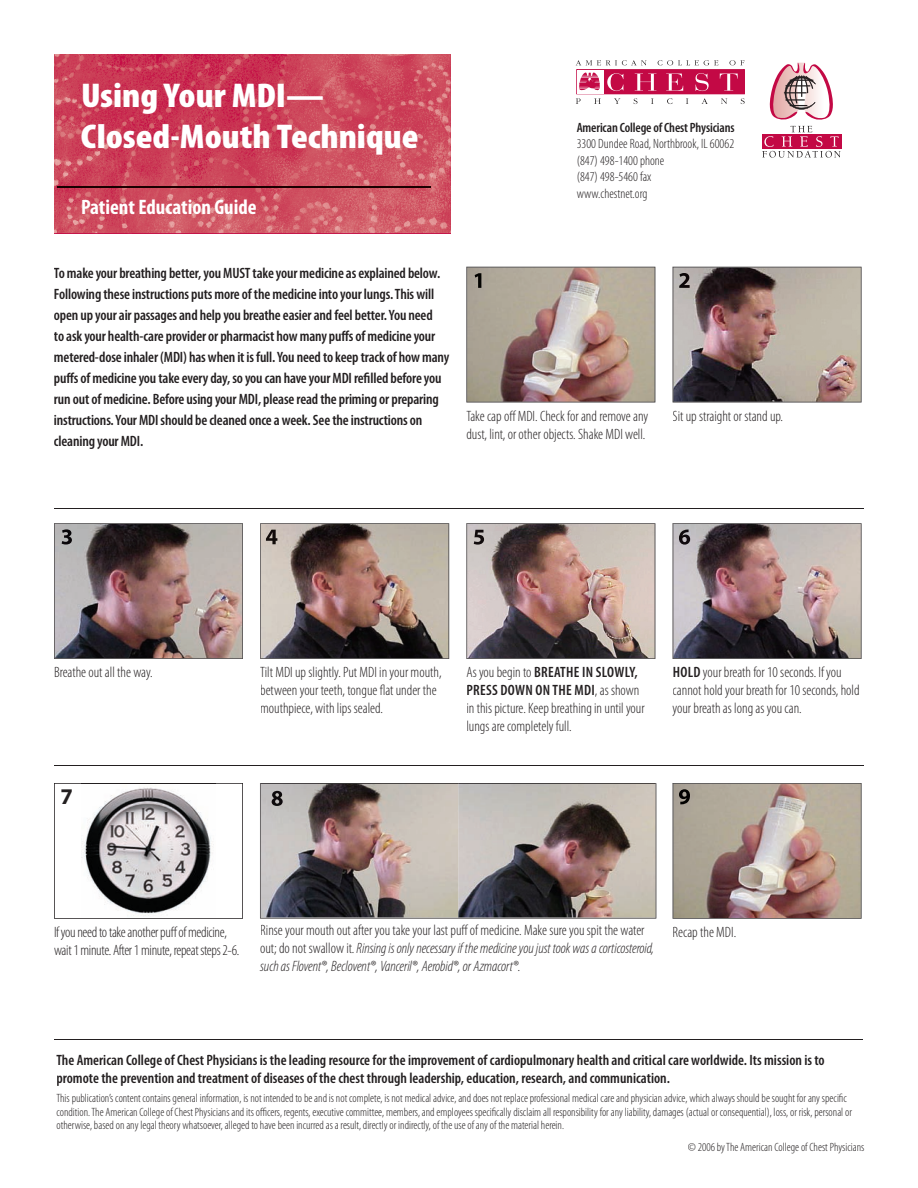
<style>
.page{position:relative;width:918px;height:1188px;background:#fff}
.page>*{position:absolute;margin:0;border:0;box-sizing:border-box;transform-origin:0 0}
.t1{font:900 condensed 34.5px/41.4px "Myriad Pro";color:#fff;scale:1.1 1}
.t2{font:700 22.5px "Myriad";color:#231f20}
.t3{font:700 condensed 21px "Myriad Pro";color:#fff}
.t4{font:600 condensed 15px/21px "Myriad Pro";letter-spacing:-.01em;color:#231f20}
.t5{font:300 condensed 15px/18px "Myriad Pro";color:#231f20}
.t6{font:italic 300 condensed 15px/18px "Myriad Pro";letter-spacing:-.005em;color:#231f20}
.t7{font:300 condensed 15px "Myriad Pro";letter-spacing:-.02em;color:#231f20}
.t8{font:300 condensed 13.5px/16.5px "Myriad Pro";color:#231f20}
.t9{font:600 condensed 13.5px "Myriad Pro";letter-spacing:-.01em;color:#231f20}
.t10{font:300 condensed 12px/13.5px "Myriad Pro";color:#231f20}
.s1{font-weight:600}
.s2{font-style:normal}
</style>
<div class="page">
<svg style="left:576px;top:60px;width:169px;height:44px"></svg>
<svg style="left:762px;top:62px;width:79px;height:96px"></svg>
<img style="left:54px;top:54px;width:397px;height:179px">
<img style="left:58px;top:187px;width:373px;height:1px">
<hr style="left:54px;top:508px;width:810px;height:1px;background:#231f20">
<hr style="left:54px;top:1039px;width:809px;height:1px;background:#231f20">
<hr style="left:54px;top:765px;width:810px;height:1px;background:#231f20">
<svg style="left:54px;top:783px;width:189px;height:136px"></svg>
<img style="left:673px;top:783px;width:188px;height:135px">
<img style="left:261px;top:524px;width:188px;height:135px">
<img style="left:54px;top:524px;width:189px;height:135px">
<img style="left:673px;top:267px;width:189px;height:135px">
<img style="left:466px;top:267px;width:189px;height:135px">
<img style="left:467px;top:524px;width:188px;height:135px">
<img style="left:673px;top:524px;width:188px;height:135px">
<img style="left:475px;top:273px;width:6px;height:15px">
<img style="left:679px;top:273px;width:11px;height:15px">
<img style="left:679px;top:530px;width:11px;height:15px">
<img style="left:474px;top:530px;width:10px;height:15px">
<img style="left:266px;top:530px;width:11px;height:14px">
<img style="left:62px;top:529px;width:10px;height:16px">
<img style="left:679px;top:789px;width:11px;height:15px">
<img style="left:260px;top:783px;width:396px;height:136px">
<img style="left:272px;top:791px;width:11px;height:15px">
<h1 class="t1" style="left:81px;top:75px;width:309px">Using Your MDI—<br>Closed-Mouth Technique</h1>
<h3 class="t3" style="left:81px;top:196px;width:177px">Patient Education Guide</h3>
<p class="t9" style="left:577px;top:120px;width:159px">American College of Chest Physicians</p>
<p class="t8" style="left:577px;top:136px;width:159px">3300 Dundee Road, Northbrook, IL 60062 (847) 498-1400 phone<br>(847) 498-5460 fax<br>www.chestnet.org</p>
<p class="t4" style="left:54px;top:263px;width:397px">To make your breathing better, you MUST take your medicine as explained below.<br>Following these instructions puts more of the medicine into your lungs. This will open up your air passages and help you breathe easier and feel better. You need<br>to ask your health-care provider or pharmacist how many puffs of medicine your metered-dose inhaler (MDI) has when it is full. You need to keep track of how many puffs of medicine you take every day, so you can have your MDI refilled before you run out of medicine. Before using your MDI, please read the priming or preparing instructions. Your MDI should be cleaned once a week. See the instructions on cleaning your MDI.</p>
<p class="t5" style="left:466px;top:407px;width:183px">Take cap off MDI. Check for and remove any</p>
<p class="t5" style="left:673px;top:407px;width:112px">Sit up straight or stand up.</p>
<p class="t5" style="left:466px;top:425px;width:181px">dust, lint, or other objects. Shake MDI well.</p>
<p class="t5" style="left:54px;top:663px;width:100px">Breathe out all the way.</p>
<p class="t5" style="left:260px;top:663px;width:183px">Tilt MDI up slightly. Put MDI in your mouth, between your teeth, tongue flat under the mouthpiece, with lips sealed.</p>
<p class="t5" style="left:466px;top:663px;width:180px">As you begin to <span class="s1">BREATHE IN SLOWLY, PRESS DOWN ON THE MDI</span>, as shown in this picture. Keep breathing in until your lungs are completely full.</p>
<p class="t5" style="left:673px;top:663px;width:189px"><span class="s1">HOLD</span> your breath for 10 seconds. If you cannot hold your breath for 10 seconds, hold your breath as long as you can.</p>
<h2 class="t2" style="left:60px;top:785px;width:14px">7</h2>
<p class="t6" style="left:260px;top:921px;width:395px"><span class="s2">Rinse your mouth out after you take your last puff of medicine. Make sure you spit the water out; do not swallow it.</span> Rinsing is only necessary if the medicine you just took was a corticosteroid, such as Flovent®, Beclovent®, Vanceril®, Aerobid®, or Azmacort®.</p>
<p class="t7" style="left:54px;top:924px;width:174px">If you need to take another puff of medicine,</p>
<p class="t5" style="left:673px;top:923px;width:65px">Recap the MDI.</p>
<p class="t7" style="left:54px;top:942px;width:187px">wait 1 minute. After 1 minute, repeat steps 2-6.</p>
<p class="t4" style="left:56px;top:1052px;width:770px;line-height:18px">The American College of Chest Physicians is the leading resource for the improvement of cardiopulmonary health and critical care worldwide. Its mission is to promote the prevention and treatment of diseases of the chest through leadership, education, research, and communication.</p>
<p class="t10" style="left:56px;top:1092px;width:797px">This publication’s content contains general information, is not intended to be and is not complete, is not medical advice, and does not replace professional medical care and physician advice, which always should be sought for any specific condition. The American College of Chest Physicians and its officers, regents, executive committee, members, and employees specifically disclaim all responsibility for any liability, damages (actual or consequential), loss, or risk, personal or otherwise, based on any legal theory whatsoever, alleged to have been incurred as a result, directly or indirectly, of the use of any of the material herein.</p>
<p class="t10" style="left:688px;top:1140px;width:178px">© 2006 by The American College of Chest Physicians</p>
</div>
